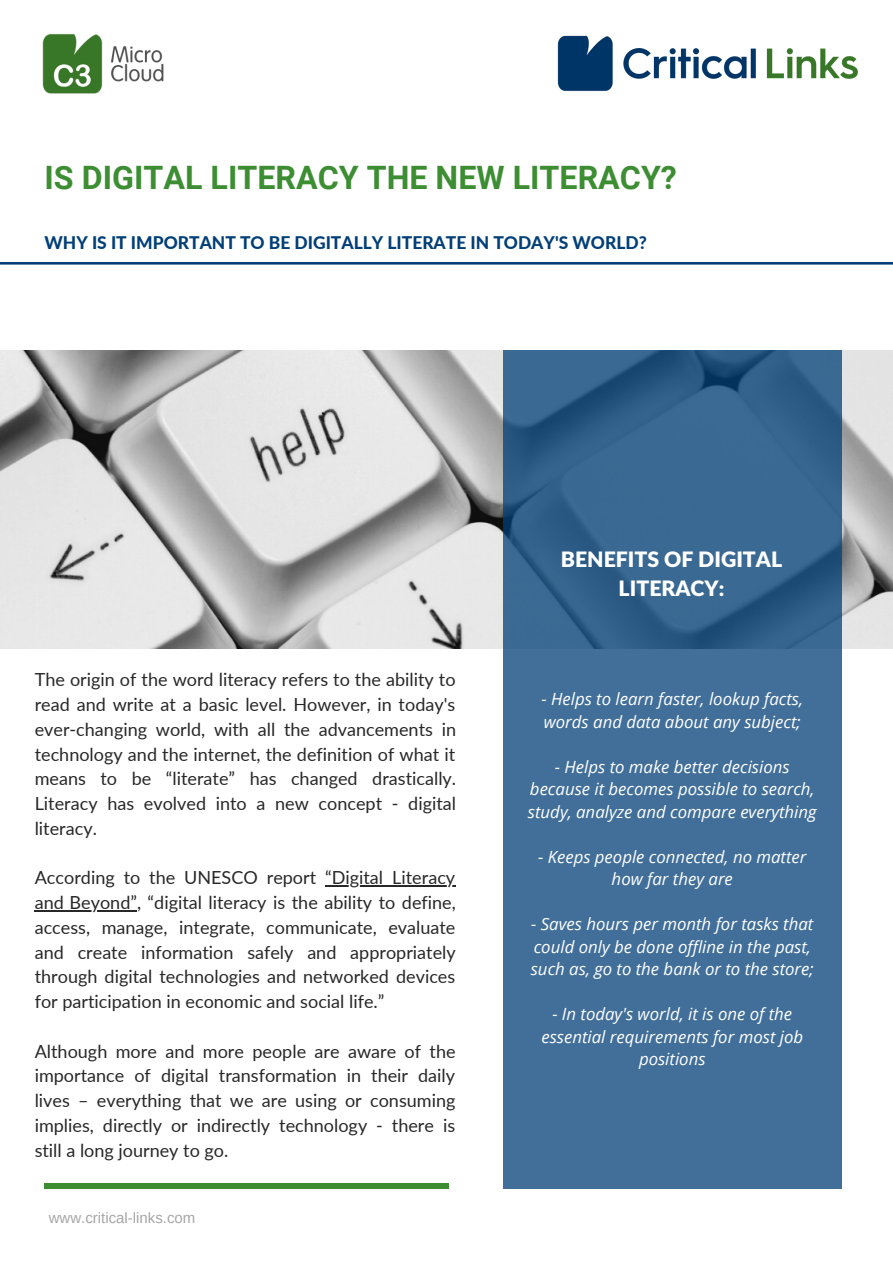
<style>
.page{position:relative;width:893px;height:1264px;background:#fff}
.page>*{position:absolute;margin:0;border:0;box-sizing:border-box;transform-origin:0 0}
.t1{font:700 32.25px "Roboto";color:#3d8e33}
.t2{font:900 21.15px/29.2px "Lato Latin";color:#fff;text-align:center}
.t3{font:18px/24.8px "Lato";color:#282828;text-align:justify}
.t4{font:800 17.4px "Lato";color:#003f77}
.t5{font:italic 16.8px/22.5px "Open Sans";color:#fff;text-align:center}
.t6{font:15px "Arimo";color:#a6a6a6}
</style>
<div class="page">
<svg style="left:0;top:262px;width:892px;height:3px;background:#225889"></svg>
<img style="left:0;top:350px;width:892px;height:298px">
<svg style="left:503px;top:350px;width:338px;height:838px;background:#3b6a94"></svg>
<hr style="left:325px;top:885px;width:130px;height:1px;background:#282828">
<hr style="left:35px;top:910px;width:102px;height:1px;background:#282828">
<div style="left:44px;top:1182px;width:404px;height:6px;background:#3d8e33"></div>
<img style="left:557px;top:35px;width:301px;height:56px">
<img style="left:42px;top:33px;width:122px;height:61px">
<h1 class="t1" style="left:45px;top:159px;width:634px">IS DIGITAL LITERACY THE NEW LITERACY?</h1>
<p class="t4" style="left:45px;top:232px;width:603px">WHY IS IT IMPORTANT TO BE DIGITALLY LITERATE IN TODAY'S WORLD?</p>
<p class="t3" style="left:35px;top:667px;width:423px">The origin of the word literacy refers to the ability to read and write at a basic level. However, in today's ever-changing world, with all the advancements in technology and the internet, the definition of what it means to be “literate” has changed drastically.<br>Literacy has evolved into a new concept - digital literacy.</p>
<p class="t3" style="left:35px;top:865px;width:422px">According to the UNESCO report “Digital Literacy and Beyond”, “digital literacy is the ability to define, access, manage, integrate, communicate, evaluate and create information safely and appropriately through digital technologies and networked devices for participation in economic and social life.”</p>
<p class="t3" style="left:35px;top:1038px;width:422px">Although more and more people are aware of the importance of digital transformation in their daily lives – everything that we are using or consuming implies, directly or indirectly technology - there is still a long journey to go.</p>
<p class="t6" style="left:49px;top:1209px;width:148px">www.critical-links.com</p>
<p class="t2" style="left:560px;top:546px;width:223px">BENEFITS OF DIGITAL<br>LITERACY:</p>
<p class="t5" style="left:541px;top:687px;width:263px;text-align:left">- Helps to learn faster, lookup facts, words and data about any subject;</p>
<p class="t5" style="left:528px;top:755px;width:290px">- Helps to make better decisions because it becomes possible to search, study, analyze and compare everything</p>
<p class="t5" style="left:538px;top:845px;width:270px">- Keeps people connected, no matter how far they are</p>
<p class="t5" style="left:530px;top:912px;width:284px;text-align:left">- Saves hours per month for tasks that could only be done offline in the past, such as, go to the bank or to the store;</p>
<p class="t5" style="left:541px;top:1002px;width:263px">- In today's world, it is one of the essential requirements for most job positions</p>
</div>
